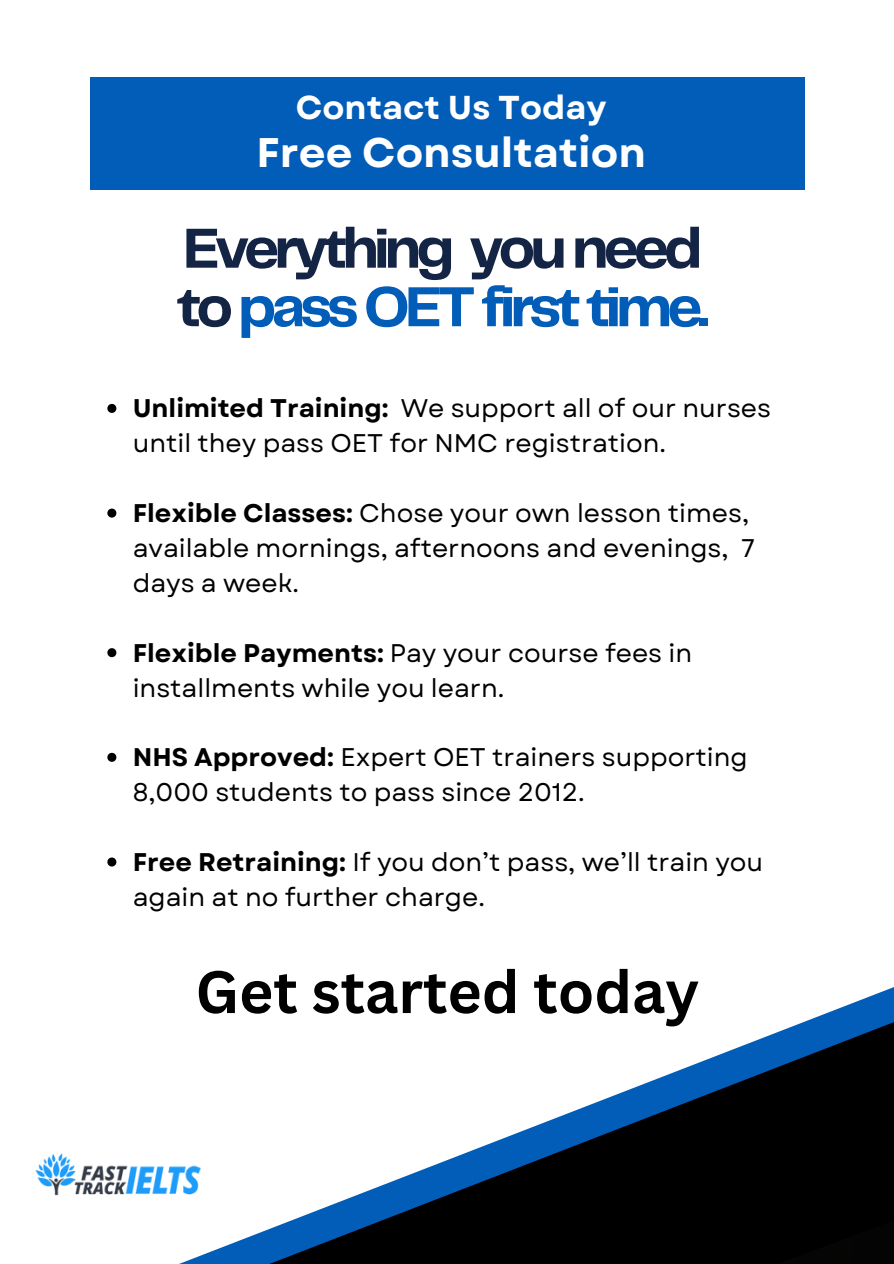
<style>
.page{position:relative;width:894px;height:1264px;background:#fff}
.page>*{position:absolute;margin:0;border:0;box-sizing:border-box;transform-origin:0 0}
.t1{font:700 58.5px/58.5px "Telegraf";letter-spacing:-.085em;color:#142445}
.t2{font:700 58.5px "Canva Sans";color:#000}
.t3{font:700 41.25px "Garet";color:#fff}
.t4{font:700 33px "Garet";color:#fff}
.t5{font:25.5px/34.8px "Garet";color:#000}
.s1{color:#015db8}
.s2{font-weight:700}
</style>
<div class="page">
<div style="left:90px;top:77px;width:714px;height:112px;background:#015db8"></div>
<svg style="left:110px;top:860px;width:783px;height:403px"></svg>
<svg style="left:457px;top:1074px;width:436px;height:189px;background:#1b252f"></svg>
<svg style="left:107px;top:404px;width:9px;height:9px"></svg>
<svg style="left:107px;top:508px;width:9px;height:9px"></svg>
<svg style="left:107px;top:648px;width:9px;height:9px"></svg>
<svg style="left:107px;top:752px;width:9px;height:9px"></svg>
<svg style="left:107px;top:857px;width:9px;height:9px"></svg>
<img style="left:35px;top:1146px;width:175px;height:55px">
<h1 class="t4" style="left:296px;top:84px;width:312px">Contact Us Today</h1>
<h1 class="t3" style="left:256px;top:123px;width:391px">Free Consultation</h1>
<h2 class="t1" style="left:176px;top:222px;width:533px">Everything you need to <span class="s1">pass OET first time.</span></h2>
<p class="t5" style="left:133px;top:391px;width:639px"><span class="s2">Unlimited Training:</span> We support all of our nurses until they pass OET for NMC registration.</p>
<p class="t5" style="left:133px;top:496px;width:623px"><span class="s2">Flexible Classes:</span> Chose your own lesson times, available mornings, afternoons and evenings, 7 days a week.</p>
<p class="t5" style="left:133px;top:635px;width:561px"><span class="s2">Flexible Payments:</span> Pay your course fees in installments while you learn.</p>
<p class="t5" style="left:133px;top:740px;width:616px"><span class="s2">NHS Approved:</span> Expert OET trainers supporting<br>8,000 students to pass since 2012.</p>
<p class="t5" style="left:133px;top:844px;width:631px"><span class="s2">Free Retraining:</span> If you don’t pass, we’ll train you again at no further charge.</p>
<p class="t2" style="left:195px;top:950px;width:505px">Get started today</p>
</div>
